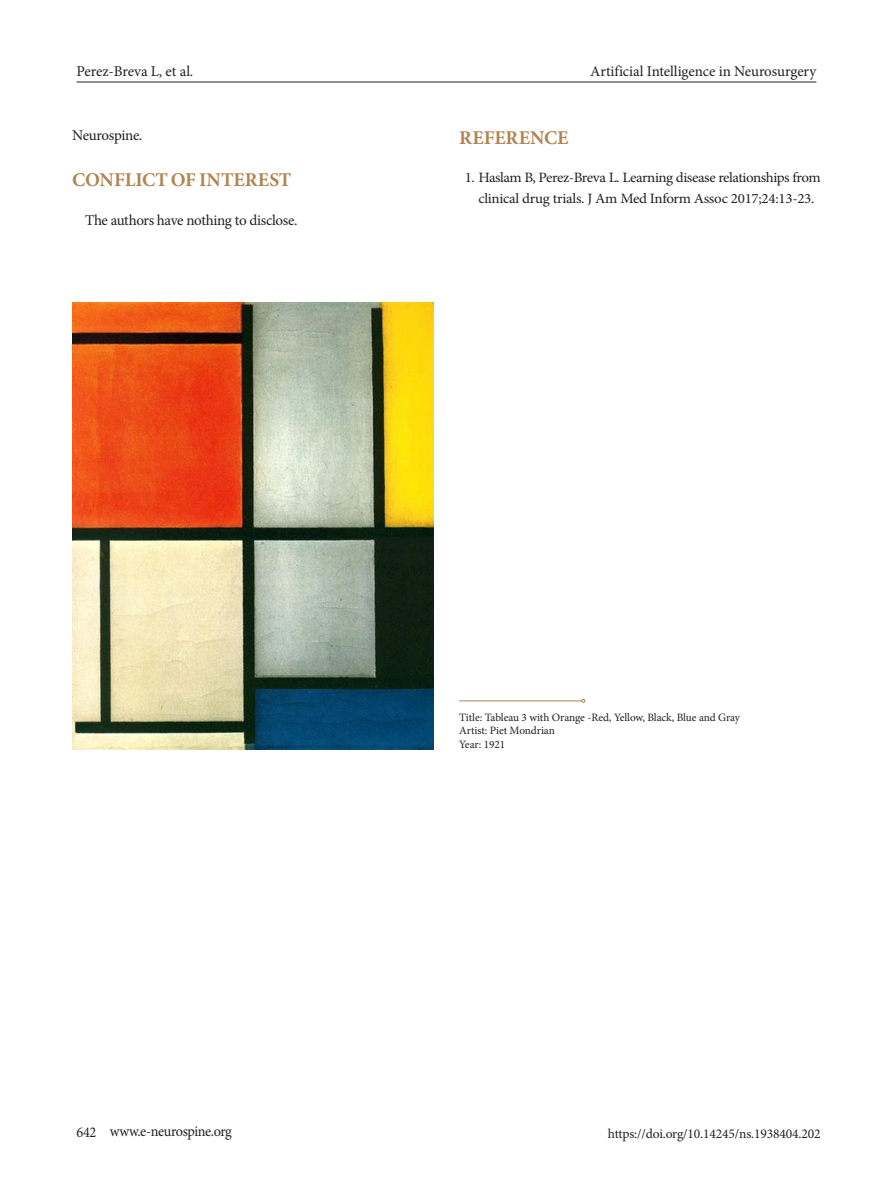
<style>
.page{position:relative;width:893px;height:1191px;background:#fff}
.page>*{position:absolute;margin:0;border:0;box-sizing:border-box;transform-origin:0 0}
.대제목{font:700 19.5px "Minion Pro";letter-spacing:-.005em;color:#b28450}
.본문{font:15px "Minion Pro";letter-spacing:-.02em;color:#231f20}
.본문-2{font:15px "Minion Pro";letter-spacing:-.02em;color:#231f20;scale:.95 1}
.참고문헌1{font:14.25px/21.3px "Minion Pro";letter-spacing:-.025em;color:#231f20;text-align:center;scale:1.05 1}
.doi_번호{font:13.5px "Minion Pro";letter-spacing:-.01em;color:#231f20}
.그림_지문_8pt{font:11.25px "Minion Pro";letter-spacing:-.01em;color:#231f20}
</style>
<div class="page">
<hr style="left:77px;top:82px;width:739px;height:1px;background:#231f20">
<img style="left:72px;top:302px;width:362px;height:447px">
<hr style="left:459px;top:700px;width:123px;height:1px;background:#b28450">
<p class="본문" style="left:77px;top:61px;width:118px">Perez-Breva L, et al.</p>
<p class="본문" style="left:590px;top:61px;width:228px">Artificial Intelligence in Neurosurgery</p>
<p class="본문" style="left:72px;top:125px;width:72px">Neurospine.</p>
<p class="대제목" style="left:72px;top:166px;width:221px">CONFLICT OF INTEREST</p>
<p class="본문" style="left:85px;top:210px;width:214px">The authors have nothing to disclose.</p>
<p class="대제목" style="left:459px;top:124px;width:111px">REFERENCE</p>
<p class="참고문헌1" style="left:465px;top:167px;width:341px">1. Haslam B, Perez-Breva L. Learning disease relationships from clinical drug trials. J Am Med Inform Assoc 2017;24:13-23.</p>
<p class="그림_지문_8pt" style="left:459px;top:709px;width:282px">Title: Tableau 3 with Orange -Red, Yellow, Black, Blue and Gray</p>
<p class="그림_지문_8pt" style="left:459px;top:723px;width:97px">Artist: Piet Mondrian</p>
<p class="그림_지문_8pt" style="left:459px;top:736px;width:48px">Year: 1921</p>
<p class="본문-2" style="left:77px;top:1121px;width:165px">642 www.e-neurospine.org</p>
<p class="doi_번호" style="left:608px;top:1124px;width:214px">https://doi.org/10.14245/ns.1938404.202</p>
</div>
